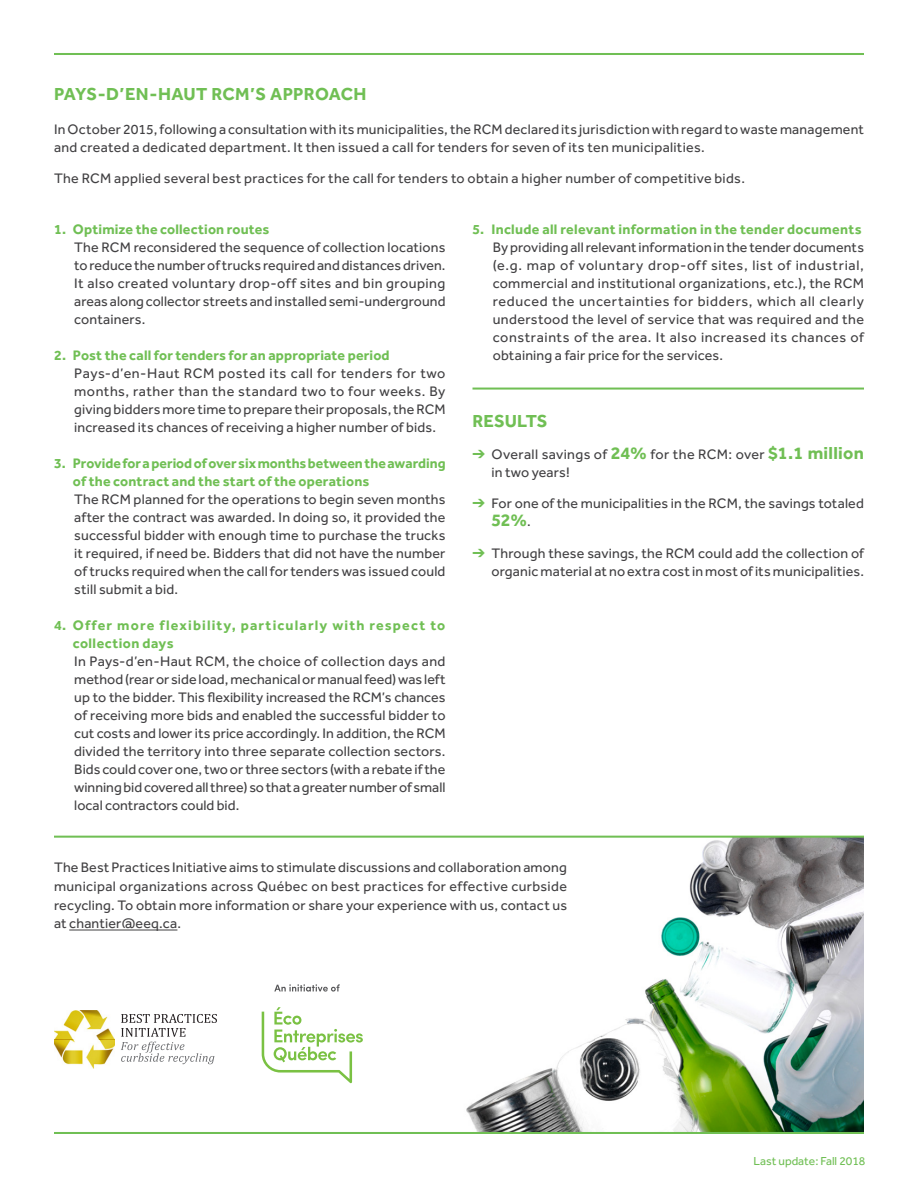
<style>
.page{position:relative;width:918px;height:1188px;background:#fff}
.page>*{position:absolute;margin:0;border:0;box-sizing:border-box;transform-origin:0 0}
.t1{font:700 18px "Effra";letter-spacing:.01em;color:#70bf54}
.t2{font:14.25px/18px "Effra";letter-spacing:.015em;color:#414042;text-align:justify}
.t3{font:700 14.25px/18px "Effra";letter-spacing:.015em;color:#70bf54}
.t4{font:700 14.25px/18px "Effra";letter-spacing:.08em;color:#70bf54}
.t5{font:12px "Effra";color:#70bf54}
.s1{color:#70bf54}
.s2{font-weight:700;font-size:18px;color:#70bf54}
.s3{font-weight:400;font-size:14.25px;color:#414042}
</style>
<div class="page">
<img style="left:261px;top:838px;width:603px;height:294px">
<hr style="left:69px;top:930px;width:108px;height:1px;background:#414042">
<hr style="left:54px;top:53px;width:810px;height:2px;background:#70bf54">
<hr style="left:54px;top:836px;width:810px;height:2px;background:#70bf54">
<hr style="left:472px;top:388px;width:392px;height:2px;background:#70bf54">
<hr style="left:54px;top:1132px;width:810px;height:2px;background:#70bf54">
<svg style="left:274px;top:984px;width:66px;height:8px"></svg>
<svg style="left:262px;top:1007px;width:101px;height:76px"></svg>
<img style="left:54px;top:1010px;width:61px;height:59px">
<svg style="left:121px;top:1014px;width:96px;height:50px"></svg>
<p class="t1" style="left:54px;top:83px;width:314px">PAYS-D’EN-HAUT RCM’S APPROACH</p>
<p class="t2" style="left:54px;top:120px;width:812px">In October 2015, following a consultation with its municipalities, the RCM declared its jurisdiction with regard to waste management and created a dedicated department. It then issued a call for tenders for seven of its ten municipalities.</p>
<p class="t2" style="left:54px;top:169px;width:692px">The RCM applied several best practices for the call for tenders to obtain a higher number of competitive bids.</p>
<p class="t3" style="left:54px;top:220px;width:217px">1. Optimize the collection routes</p>
<p class="t2" style="left:74px;top:238px;width:373px">The RCM reconsidered the sequence of collection locations to reduce the number of trucks required and distances driven.<br>It also created voluntary drop-off sites and bin grouping areas along collector streets and installed semi-underground containers.</p>
<p class="t3" style="left:54px;top:346px;width:337px">2. Post the call for tenders for an appropriate period</p>
<p class="t2" style="left:74px;top:364px;width:373px">Pays-d’en-Haut RCM posted its call for tenders for two months, rather than the standard two to four weeks. By giving bidders more time to prepare their proposals, the RCM increased its chances of receiving a higher number of bids.</p>
<p class="t3" style="left:73px;top:454px;width:374px;text-indent:-19px">3. Provide for a period of over six months between the awarding of the contract and the start of the operations</p>
<p class="t2" style="left:74px;top:490px;width:373px">The RCM planned for the operations to begin seven months after the contract was awarded. In doing so, it provided the successful bidder with enough time to purchase the trucks it required, if need be. Bidders that did not have the number of trucks required when the call for tenders was issued could still submit a bid.</p>
<p class="t4" style="left:73px;top:616px;width:374px;text-indent:-19px">4. Offer more flexibility, particularly with respect to collection days</p>
<p class="t2" style="left:74px;top:652px;width:373px">In Pays-d’en-Haut RCM, the choice of collection days and method (rear or side load, mechanical or manual feed) was left up to the bidder. This flexibility increased the RCM’s chances of receiving more bids and enabled the successful bidder to cut costs and lower its price accordingly. In addition, the RCM divided the territory into three separate collection sectors.<br>Bids could cover one, two or three sectors (with a rebate if the winning bid covered all three) so that a greater number of small local contractors could bid.</p>
<p class="t3" style="left:472px;top:220px;width:391px">5. Include all relevant information in the tender documents</p>
<p class="t2" style="left:493px;top:238px;width:373px">By providing all relevant information in the tender documents (e.g. map of voluntary drop-off sites, list of industrial, commercial and institutional organizations, etc.), the RCM reduced the uncertainties for bidders, which all clearly understood the level of service that was required and the constraints of the area. It also increased its chances of obtaining a fair price for the services.</p>
<p class="t1" style="left:472px;top:410px;width:77px">RESULTS</p>
<p class="t2" style="left:491px;top:445px;width:374px;text-indent:-19px"><span class="s1">➔</span> Overall savings of <span class="s2">24%</span> for the RCM: over <span class="s2">$1.1 million </span>in two years!</p>
<p class="t2" style="left:472px;top:494px;width:393px"><span class="s1">➔</span> For one of the municipalities in the RCM, the savings totaled</p>
<p class="t1" style="left:491px;top:509px;width:41px">52%<span class="s3">.</span></p>
<p class="t2" style="left:472px;top:544px;width:393px;text-align:right"><span class="s1">➔</span> Through these savings, the RCM could add the collection of organic material at no extra cost in most of its municipalities.</p>
<p class="t2" style="left:54px;top:858px;width:515px;line-height:18.8px">The Best Practices Initiative aims to stimulate discussions and collaboration among municipal organizations across Québec on best practices for effective curbside recycling. To obtain more information or share your experience with us, contact us at chantier@eeq.ca.</p>
<p class="t5" style="left:754px;top:1154px;width:113px">Last update: Fall 2018</p>
</div>
